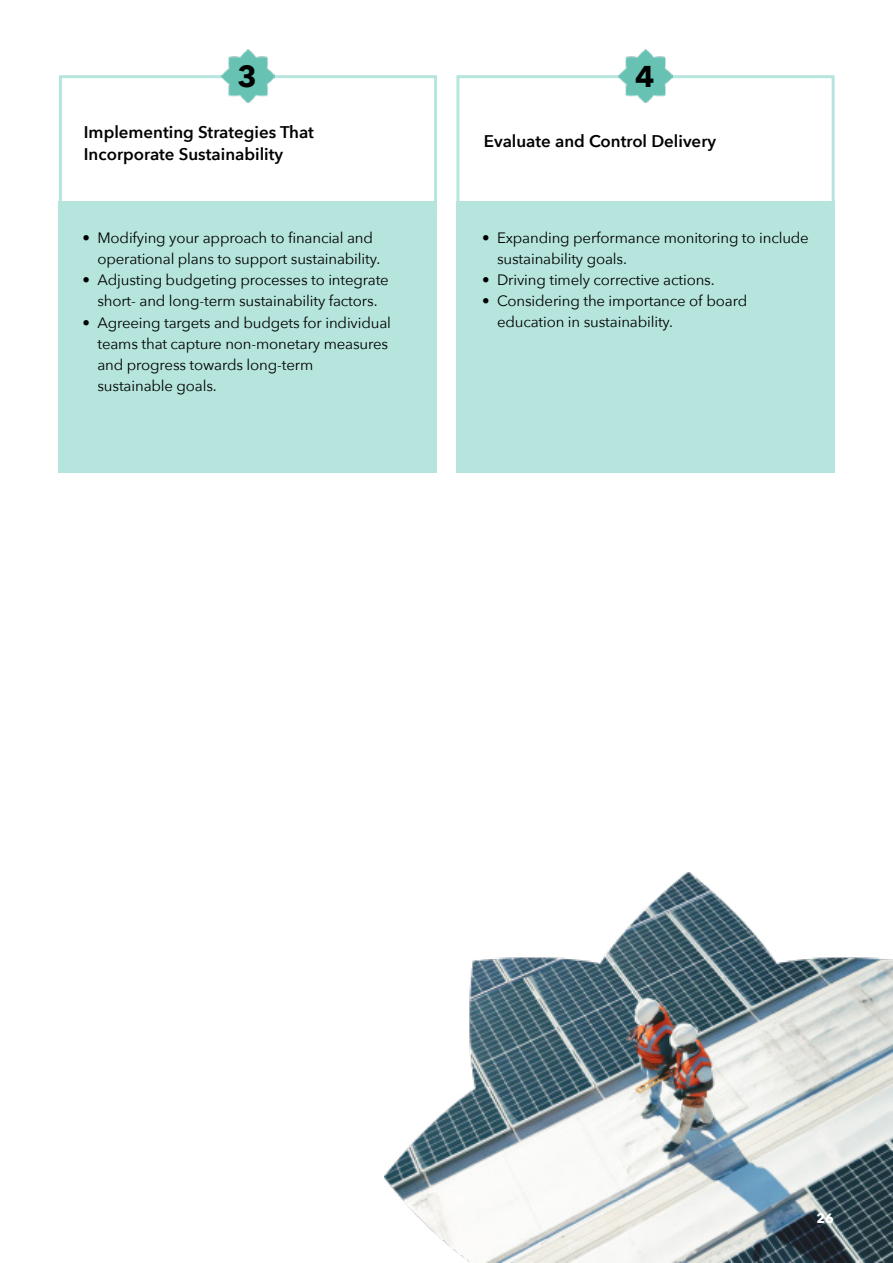
<style>
.page{position:relative;width:893px;height:1263px;background:#fff}
.page>*{position:absolute;margin:0;border:0;box-sizing:border-box;transform-origin:0 0}
.t1{font:700 30px "Avenir Next";color:#000}
.t2{font:600 16.8px/22.5px "Avenir Next";color:#000}
.t3{font:15px/21px "Avenir Next";letter-spacing:-.01em;color:#000}
.t4{font:700 13.5px "Avenir Next";color:#fff}
</style>
<div class="page">
<div style="left:59px;top:75px;width:378px;height:136px;border:3px solid #b5e5dd"></div>
<div style="left:456px;top:75px;width:379px;height:136px;border:3px solid #b5e5dd"></div>
<img style="left:221px;top:49px;width:54px;height:54px">
<img style="left:619px;top:49px;width:53px;height:54px">
<div style="left:59px;top:201px;width:378px;height:271px;background:#b5e5dd"></div>
<div style="left:456px;top:201px;width:379px;height:271px;background:#b5e5dd"></div>
<img style="left:384px;top:873px;width:509px;height:390px">
<h1 class="t1" style="left:237px;top:50px;width:21px">3</h1>
<h1 class="t1" style="left:635px;top:50px;width:21px">4</h1>
<p class="t2" style="left:84px;top:120px;width:232px">Implementing Strategies That<br>Incorporate Sustainability</p>
<p class="t2" style="left:484px;top:129px;width:234px">Evaluate and Control Delivery</p>
<p class="t3" style="left:97px;top:227px;width:284px;text-indent:-15px">• Modifying your approach to financial and operational plans to support sustainability.</p>
<p class="t3" style="left:82px;top:269px;width:308px;text-align:center">• Adjusting budgeting processes to integrate short- and long-term sustainability factors.</p>
<p class="t3" style="left:97px;top:311px;width:295px;text-indent:-15px">• Agreeing targets and budgets for individual teams that capture non-monetary measures and progress towards long-term sustainable goals.</p>
<p class="t3" style="left:497px;top:227px;width:313px;text-indent:-15px">• Expanding performance monitoring to include sustainability goals.</p>
<p class="t3" style="left:482px;top:269px;width:234px">• Driving timely corrective actions.</p>
<p class="t3" style="left:497px;top:290px;width:252px;text-indent:-15px">• Considering the importance of board education in sustainability.</p>
<p class="t4" style="left:816px;top:1206px;width:19px">26</p>
</div>
